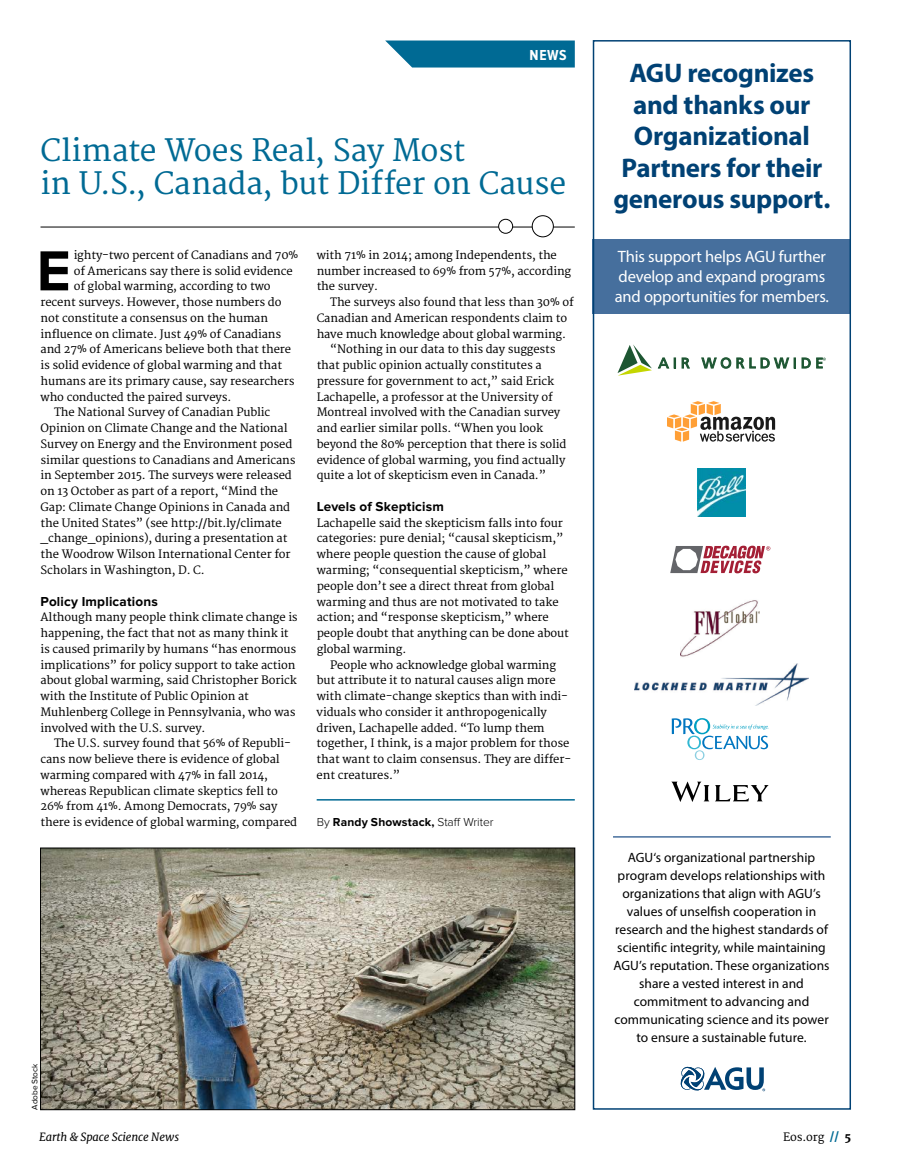
<style>
.page{position:relative;width:905px;height:1175px;background:#fff}
.page>*{position:absolute;margin:0;border:0;box-sizing:border-box;transform-origin:0 0}
.t1{font:700 58.5px "Proxima Nova";color:#000}
.t2{font:30px/33px "Merriweather";letter-spacing:-.01em;color:#006a94}
.t3{font:700 27px/31.5px "Myriad Pro";letter-spacing:-.015em;color:#004174;text-align:center}
.t4{font:16.5px/19.8px "Myriad Pro";letter-spacing:-.01em;color:#fff}
.t5{font:700 15px "Proxima Nova Cond";color:#fff}
.t6{font:13.5px/18px "Myriad Pro";color:#000;text-align:center}
.t7{font:700 13.5px "Proxima Nova";letter-spacing:.015em;color:#000}
.t8{font:700 12px "Proxima Nova";letter-spacing:.01em;color:#000}
.t9{font:11.25px/15.8px "Merriweather";letter-spacing:-.01em;color:#000}
.t10{font:italic 11.25px "Merriweather";letter-spacing:-.01em;color:#000}
.t11{font:8.25px "Proxima Nova";letter-spacing:-.01em;color:#000}
.s1{font-weight:300}
.s2{font-weight:800;color:#006a94}
.s3{font-weight:800}
</style>
<div class="page">
<hr style="left:40px;top:227px;width:534px;height:1px;background:#000">
<div style="left:532px;top:216px;width:21px;height:21px;background:#fff;border-radius:50%"></div>
<div style="left:532px;top:215px;width:21px;height:22px;border:1px solid #000;border-radius:50%"></div>
<div style="left:498px;top:219px;width:14px;height:14px;background:#fff;border-radius:50%"></div>
<div style="left:498px;top:219px;width:15px;height:15px;border:1px solid #000;border-radius:50%"></div>
<svg style="left:385px;top:40px;width:189px;height:28px;background:#1a799f"></svg>
<hr style="left:316px;top:799px;width:258px;height:1px;background:#006a94">
<div style="left:592px;top:239px;width:259px;height:75px;background:#466f9d"></div>
<svg style="left:680px;top:1066px;width:85px;height:25px"></svg>
<hr style="left:613px;top:836px;width:217px;height:1px;background:#466f9d">
<svg style="left:667px;top:401px;width:108px;height:41px"></svg>
<img style="left:680px;top:600px;width:79px;height:57px">
<svg style="left:671px;top:718px;width:97px;height:42px"></svg>
<img style="left:697px;top:468px;width:48px;height:48px">
<svg style="left:670px;top:545px;width:100px;height:28px"></svg>
<svg style="left:671px;top:781px;width:97px;height:21px"></svg>
<svg style="left:617px;top:344px;width:58px;height:31px"></svg>
<svg style="left:681px;top:357px;width:9px;height:11px"></svg>
<svg style="left:701px;top:357px;width:94px;height:12px"></svg>
<svg style="left:801px;top:357px;width:9px;height:11px"></svg>
<svg style="left:816px;top:357px;width:9px;height:11px"></svg>
<img style="left:635px;top:663px;width:173px;height:42px">
<div style="left:592px;top:40px;width:259px;height:1069px;border:2px solid #004174"></div>
<img style="left:42px;top:849px;width:531px;height:259px">
<div style="left:40px;top:847px;width:535px;height:263px;border:1px solid #000"></div>
<h3 class="t5" style="left:529px;top:47px;width:39px">NEWS</h3>
<h2 class="t2" style="left:40px;top:135px;width:527px">Climate Woes Real, Say Most<br>in U.S., Canada, but Differ on Cause</h2>
<h1 class="t1" style="left:37px;top:237px;width:36px">E</h1>
<p class="t9" style="left:74px;top:247px;width:226px">ighty-two percent of Canadians and 70%</p>
<p class="t9" style="left:74px;top:263px;width:220px">of Americans say there is solid evidence</p>
<p class="t9" style="left:74px;top:279px;width:198px">of global warming, according to two</p>
<p class="t9" style="left:40px;top:295px;width:242px">recent surveys. However, those numbers do</p>
<p class="t9" style="left:40px;top:310px;width:229px">not constitute a consensus on the human</p>
<p class="t9" style="left:40px;top:326px;width:242px">influence on climate. Just 49% of Canadians</p>
<p class="t9" style="left:40px;top:342px;width:252px">and 27% of Americans believe both that there</p>
<p class="t9" style="left:40px;top:358px;width:243px">is solid evidence of global warming and that</p>
<p class="t9" style="left:40px;top:373px;width:255px">humans are its primary cause, say researchers</p>
<p class="t9" style="left:40px;top:389px;width:192px">who conducted the paired surveys.</p>
<p class="t9" style="left:54px;top:405px;width:218px">The National Survey of Canadian Public</p>
<p class="t9" style="left:40px;top:421px;width:248px">Opinion on Climate Change and the National</p>
<p class="t9" style="left:40px;top:436px;width:253px">Survey on Energy and the Environment posed</p>
<p class="t9" style="left:40px;top:452px;width:256px">similar questions to Canadians and Americans</p>
<p class="t9" style="left:40px;top:468px;width:253px">in September 2015. The surveys were released</p>
<p class="t9" style="left:40px;top:484px;width:239px">on 13 October as part of a report, “Mind the</p>
<p class="t9" style="left:40px;top:499px;width:251px">Gap: Climate Change Opinions in Canada and</p>
<p class="t9" style="left:40px;top:515px;width:243px">the United States” (see http://bit.ly/climate</p>
<p class="t9" style="left:40px;top:531px;width:248px">_change_opinions), during a presentation at</p>
<p class="t9" style="left:40px;top:547px;width:252px">the Woodrow Wilson International Center for</p>
<p class="t9" style="left:40px;top:562px;width:166px">Scholars in Washington, D. C.</p>
<p class="t7" style="left:40px;top:593px;width:119px">Policy Implications</p>
<p class="t9" style="left:40px;top:610px;width:259px">Although many people think climate change is happening, the fact that not as many think it is caused primarily by humans “has enormous implications” for policy support to take action about global warming, said Christopher Borick with the Institute of Public Opinion at Muhlenberg College in Pennsylvania, who was involved with the U.S. survey.</p>
<p class="t9" style="left:40px;top:736px;width:258px;text-indent:14px">The U.S. survey found that 56% of Republi&shy;cans now believe there is evidence of global warming compared with 47% in fall 2014, whereas Republican climate skeptics fell to 26% from 41%. Among Democrats, 79% say there is evidence of global warming, compared</p>
<p class="t9" style="left:316px;top:247px;width:256px">with 71% in 2014; among Independents, the number increased to 69% from 57%, according the survey.</p>
<p class="t9" style="left:330px;top:295px;width:245px">The surveys also found that less than 30% of</p>
<p class="t9" style="left:316px;top:310px;width:252px">Canadian and American respondents claim to</p>
<p class="t9" style="left:316px;top:326px;width:251px">have much knowledge about global warming.</p>
<p class="t9" style="left:330px;top:342px;width:227px">“Nothing in our data to this day suggests</p>
<p class="t9" style="left:316px;top:358px;width:226px">that public opinion actually constitutes a</p>
<p class="t9" style="left:316px;top:373px;width:239px">pressure for government to act,” said Erick</p>
<p class="t9" style="left:316px;top:389px;width:237px">Lachapelle, a professor at the University of</p>
<p class="t9" style="left:316px;top:405px;width:245px">Montreal involved with the Canadian survey</p>
<p class="t9" style="left:316px;top:421px;width:228px">and earlier similar polls. “When you look</p>
<p class="t9" style="left:316px;top:436px;width:251px">beyond the 80% perception that there is solid</p>
<p class="t9" style="left:316px;top:452px;width:250px">evidence of global warming, you find actually</p>
<p class="t9" style="left:316px;top:468px;width:231px">quite a lot of skepticism even in Canada.”</p>
<p class="t7" style="left:316px;top:498px;width:129px">Levels of Skepticism</p>
<p class="t9" style="left:316px;top:515px;width:254px">Lachapelle said the skepticism falls into four categories: pure denial; “causal skepticism,” where people question the cause of global warming; “consequential skepticism,” where people don’t see a direct threat from global warming and thus are not motivated to take action; and “response skepticism,” where people doubt that anything can be done about global warming.</p>
<p class="t9" style="left:316px;top:657px;width:256px;text-indent:14px">People who acknowledge global warming but attribute it to natural causes align more with climate-change skeptics than with indi&shy;viduals who consider it anthropogenically driven, Lachapelle added. “To lump them together, I think, is a major problem for those that want to claim consensus. They are differ&shy;ent creatures.”</p>
<p class="t8" style="left:316px;top:815px;width:178px"><span class="s1">By</span> Randy Showstack, <span class="s1">Staff Writer</span></p>
<p class="t11" style="left:30px;top:1109px;width:47px;rotate:-90deg">Adobe Stock</p>
<h3 class="t3" style="left:613px;top:57px;width:218px">AGU recognizes and thanks our<br>Organizational<br>Partners for their generous support.</h3>
<h3 class="t4" style="left:614px;top:246px;width:216px">This support helps AGU further develop and expand programs and opportunities for members.</h3>
<p class="t6" style="left:613px;top:848px;width:217px">AGU‘s organizational partnership program develops relationships with organizations that align with AGU’s values of unselfish cooperation in research and the highest standards of scientific integrity, while maintaining AGU’s reputation. These organizations share a vested interest in and commitment to advancing and communicating science and its power to ensure a sustainable future.</p>
<p class="t10" style="left:39px;top:1130px;width:142px">Earth &amp; Space Science News</p>
<p class="t9" style="left:783px;top:1129px;width:69px">Eos.org <span class="s2">//</span> <span class="s3">5</span></p>
</div>
